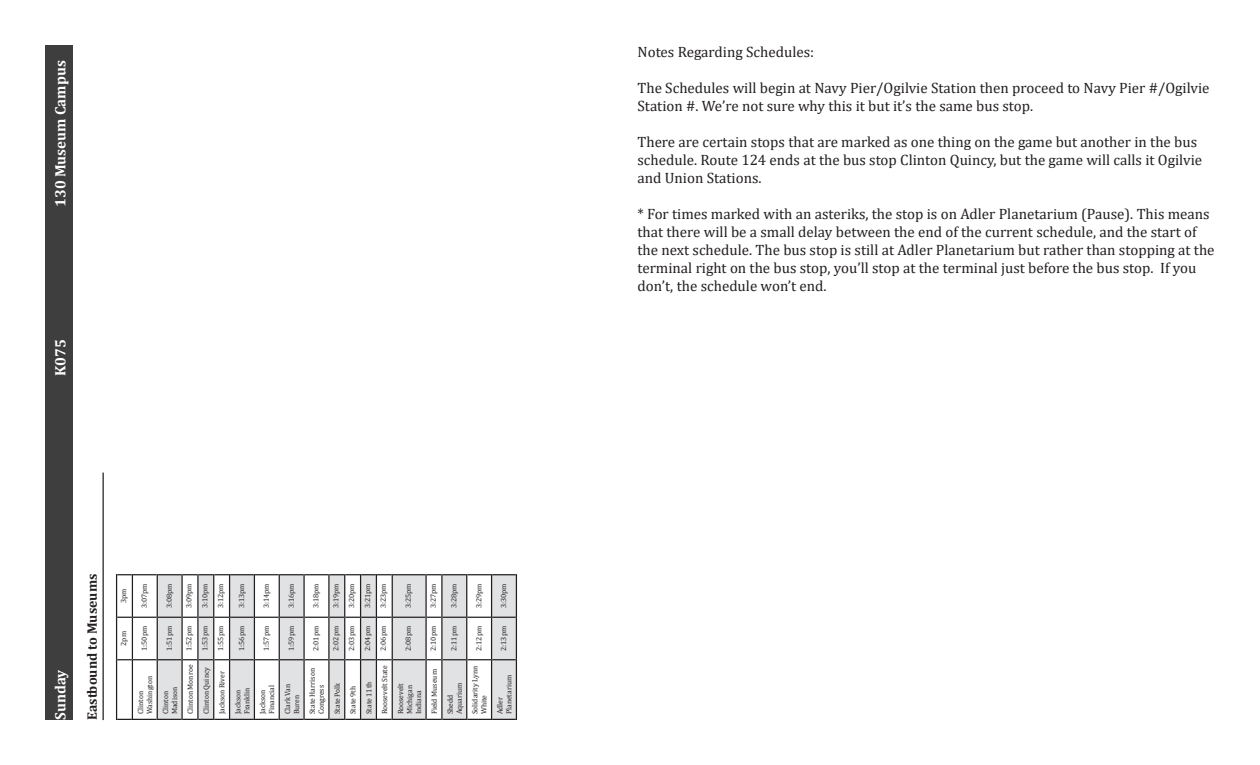
<style>
.page{position:relative;width:1260px;height:765px;background:#fff}
.page>*{position:absolute;margin:0;border:0;box-sizing:border-box;transform-origin:0 0}
.t1{font:15px/18px "Cambria";color:#231f20}
.t2{font:700 15px "Cambria";color:#fff}
.t3{font:700 13.75px "Cambria";color:#231f20}
.t4{font:7.5px/9px "Cambria";color:#231f20}
</style>
<div class="page">
<div style="left:45px;top:45px;width:28px;height:675px;background:#3e3e3f"></div>
<hr style="left:116px;top:660px;width:1px;height:60px;background:#231f20">
<hr style="left:116px;top:617px;width:1px;height:43px;background:#231f20">
<hr style="left:116px;top:574px;width:1px;height:43px;background:#231f20">
<svg style="left:117px;top:574px;width:399px;height:146px"></svg>
<hr style="left:516px;top:660px;width:1px;height:60px;background:#231f20">
<hr style="left:516px;top:617px;width:1px;height:43px;background:#231f20">
<hr style="left:516px;top:574px;width:1px;height:43px;background:#231f20">
<hr style="left:103px;top:473px;width:1px;height:247px;background:#231f20">
<p class="t2" style="left:50px;top:207px;width:148px;rotate:-90deg">130 Museum Campus</p>
<p class="t2" style="left:50px;top:376px;width:38px;rotate:-90deg">K075</p>
<p class="t2" style="left:50px;top:720px;width:52px;rotate:-90deg">Sunday</p>
<p class="t3" style="left:83px;top:720px;width:148px;rotate:-90deg">Eastbound to Museums</p>
<p class="t4" style="left:119px;top:603px;width:16px;rotate:-90deg">3pm</p>
<p class="t4" style="left:119px;top:646px;width:16px;rotate:-90deg">2pm</p>
<p class="t4" style="left:140px;top:608px;width:26px;rotate:-90deg">3:07pm</p>
<p class="t4" style="left:165px;top:608px;width:26px;rotate:-90deg">3:08pm</p>
<p class="t4" style="left:185px;top:608px;width:26px;rotate:-90deg">3:09pm</p>
<p class="t4" style="left:200px;top:608px;width:26px;rotate:-90deg">3:10pm</p>
<p class="t4" style="left:216px;top:608px;width:26px;rotate:-90deg">3:12pm</p>
<p class="t4" style="left:237px;top:608px;width:26px;rotate:-90deg">3:13pm</p>
<p class="t4" style="left:140px;top:651px;width:26px;rotate:-90deg">1:50pm</p>
<p class="t4" style="left:165px;top:651px;width:26px;rotate:-90deg">1:51pm</p>
<p class="t4" style="left:185px;top:651px;width:26px;rotate:-90deg">1:52pm</p>
<p class="t4" style="left:200px;top:651px;width:26px;rotate:-90deg">1:53pm</p>
<p class="t4" style="left:216px;top:651px;width:26px;rotate:-90deg">1:55pm</p>
<p class="t4" style="left:237px;top:651px;width:26px;rotate:-90deg">1:56pm</p>
<p class="t4" style="left:145px;top:714px;width:40px;rotate:-90deg">Washington</p>
<p class="t4" style="left:136px;top:714px;width:25px;rotate:-90deg">Clinton</p>
<p class="t4" style="left:161px;top:714px;width:29px;rotate:-90deg">Clinton<br>Madison</p>
<p class="t4" style="left:186px;top:714px;width:51px;rotate:-90deg">Clinton Monroe</p>
<p class="t4" style="left:202px;top:714px;width:49px;rotate:-90deg">Clinton Quincy</p>
<p class="t4" style="left:217px;top:714px;width:45px;rotate:-90deg">Jackson River</p>
<p class="t4" style="left:233px;top:714px;width:28px;rotate:-90deg">Jackson<br>Franklin</p>
<p class="t4" style="left:262px;top:608px;width:26px;rotate:-90deg">3:14pm</p>
<p class="t4" style="left:262px;top:651px;width:26px;rotate:-90deg">1:57pm</p>
<p class="t4" style="left:287px;top:608px;width:26px;rotate:-90deg">3:16pm</p>
<p class="t4" style="left:287px;top:651px;width:26px;rotate:-90deg">1:59pm</p>
<p class="t4" style="left:258px;top:714px;width:31px;rotate:-90deg">Jackson<br>Financial</p>
<p class="t4" style="left:283px;top:714px;width:32px;rotate:-90deg">Clark Van</p>
<p class="t4" style="left:292px;top:714px;width:21px;rotate:-90deg">Buren</p>
<p class="t4" style="left:312px;top:608px;width:26px;rotate:-90deg">3:18pm</p>
<p class="t4" style="left:331px;top:608px;width:26px;rotate:-90deg">3:19pm</p>
<p class="t4" style="left:347px;top:608px;width:26px;rotate:-90deg">3:20pm</p>
<p class="t4" style="left:363px;top:608px;width:26px;rotate:-90deg">3:21pm</p>
<p class="t4" style="left:379px;top:608px;width:26px;rotate:-90deg">3:23pm</p>
<p class="t4" style="left:404px;top:608px;width:26px;rotate:-90deg">3:25pm</p>
<p class="t4" style="left:429px;top:608px;width:26px;rotate:-90deg">3:27pm</p>
<p class="t4" style="left:449px;top:608px;width:26px;rotate:-90deg">3:28pm</p>
<p class="t4" style="left:474px;top:608px;width:26px;rotate:-90deg">3:29pm</p>
<p class="t4" style="left:499px;top:608px;width:26px;rotate:-90deg">3:30pm</p>
<p class="t4" style="left:312px;top:651px;width:26px;rotate:-90deg">2:01pm</p>
<p class="t4" style="left:331px;top:651px;width:26px;rotate:-90deg">2:02pm</p>
<p class="t4" style="left:347px;top:651px;width:26px;rotate:-90deg">2:03pm</p>
<p class="t4" style="left:363px;top:651px;width:26px;rotate:-90deg">2:04pm</p>
<p class="t4" style="left:379px;top:651px;width:26px;rotate:-90deg">2:06pm</p>
<p class="t4" style="left:404px;top:651px;width:26px;rotate:-90deg">2:08pm</p>
<p class="t4" style="left:429px;top:651px;width:26px;rotate:-90deg">2:10pm</p>
<p class="t4" style="left:449px;top:651px;width:26px;rotate:-90deg">2:11pm</p>
<p class="t4" style="left:474px;top:651px;width:26px;rotate:-90deg">2:12pm</p>
<p class="t4" style="left:499px;top:651px;width:26px;rotate:-90deg">2:13pm</p>
<p class="t4" style="left:308px;top:714px;width:48px;rotate:-90deg">State Harrison</p>
<p class="t4" style="left:317px;top:714px;width:31px;rotate:-90deg">Congress</p>
<p class="t4" style="left:333px;top:714px;width:33px;rotate:-90deg">State Polk</p>
<p class="t4" style="left:348px;top:714px;width:30px;rotate:-90deg">State 9th</p>
<p class="t4" style="left:364px;top:714px;width:34px;rotate:-90deg">State 11th</p>
<p class="t4" style="left:380px;top:714px;width:50px;rotate:-90deg">Roosevelt State</p>
<p class="t4" style="left:396px;top:714px;width:33px;rotate:-90deg">Roosevelt<br>Michigan<br>Indiana</p>
<p class="t4" style="left:430px;top:714px;width:47px;rotate:-90deg">Field Museum</p>
<p class="t4" style="left:455px;top:714px;width:34px;rotate:-90deg">Aquarium</p>
<p class="t4" style="left:446px;top:714px;width:21px;rotate:-90deg">Shedd</p>
<p class="t4" style="left:470px;top:714px;width:50px;rotate:-90deg">Solidarity Lynn<br>White</p>
<p class="t4" style="left:504px;top:714px;width:41px;rotate:-90deg">Planetarium</p>
<p class="t4" style="left:495px;top:714px;width:19px;rotate:-90deg">Adler</p>
<p class="t1" style="left:638px;top:42px;width:178px">Notes Regarding Schedules:</p>
<p class="t1" style="left:638px;top:78px;width:574px">The Schedules will begin at Navy Pier/Ogilvie Station then proceed to Navy Pier #/Ogilvie<br>Station #. We’re not sure why this it but it’s the same bus stop.</p>
<p class="t1" style="left:638px;top:132px;width:566px">There are certain stops that are marked as one thing on the game but another in the bus schedule. Route 124 ends at the bus stop Clinton Quincy, but the game will calls it Ogilvie and Union Stations.</p>
<p class="t1" style="left:638px;top:204px;width:579px">* For times marked with an asteriks, the stop is on Adler Planetarium (Pause). This means that there will be a small delay between the end of the current schedule, and the start of the next schedule. The bus stop is still at Adler Planetarium but rather than stopping at the terminal right on the bus stop, you’ll stop at the terminal just before the bus stop. If you don’t, the schedule won’t end.</p>
</div>
